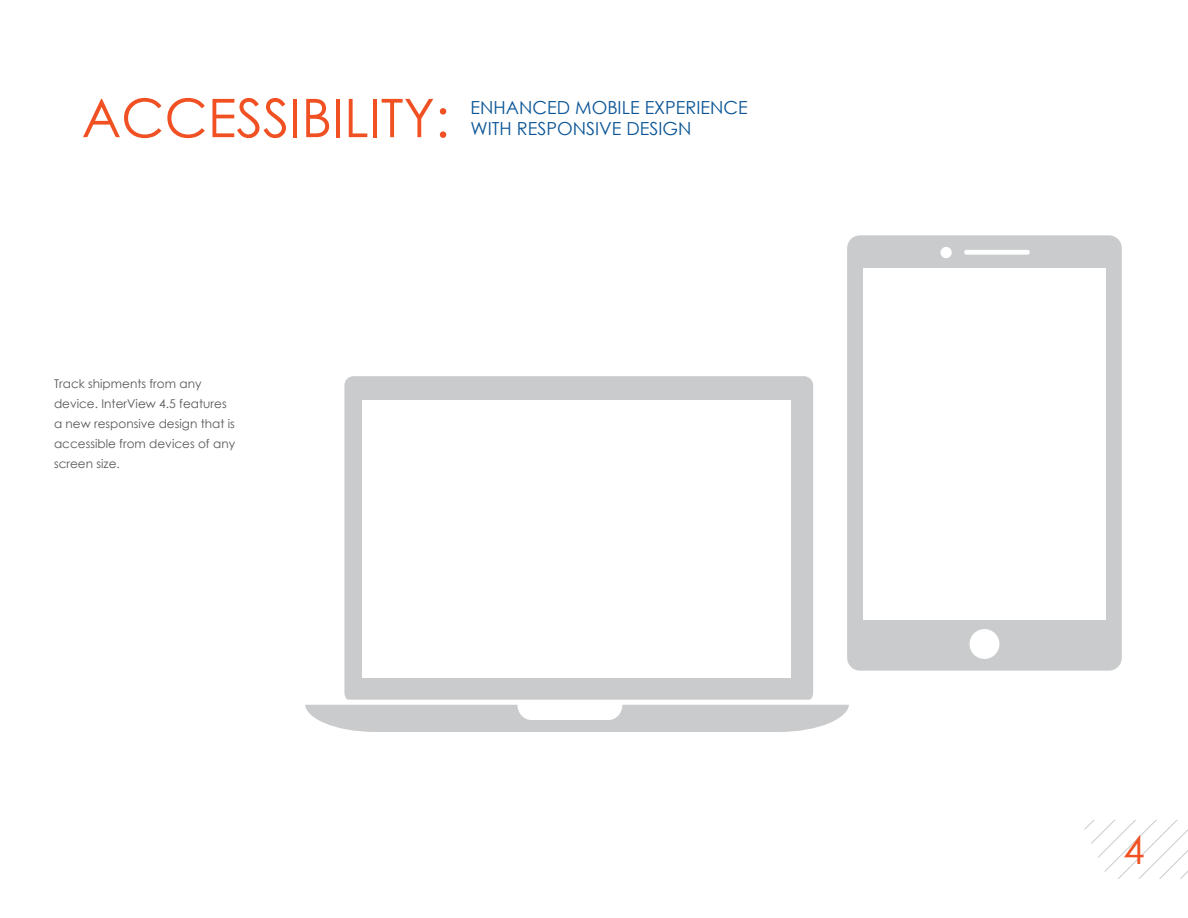
<style>
.page{position:relative;width:1188px;height:918px;background:#fff}
.page>*{position:absolute;margin:0;border:0;box-sizing:border-box;transform-origin:0 0}
.t1{font:53.25px "Century Gothic";color:#f05022}
.Body{font:39px "Century Gothic";color:#f05022}
.t2{font:18px/21.6px "Century Gothic";color:#0b5596}
.Body-2{font:12px/20.1px "Century Gothic";color:#57585a}
</style>
<div class="page">
<div style="left:344px;top:376px;width:469px;height:326px;background:#cacbcc;border-radius:9px"></div>
<svg style="left:305px;top:697px;width:544px;height:35px"></svg>
<div style="left:362px;top:401px;width:429px;height:277px;background:#fff"></div>
<div style="left:847px;top:235px;width:275px;height:436px;background:#cacbcc;border-radius:13px"></div>
<div style="left:964px;top:250px;width:66px;height:5px;background:#fff;border-radius:2px"></div>
<div style="left:940px;top:247px;width:12px;height:11px;background:#fff;border-radius:50%"></div>
<div style="left:970px;top:629px;width:29px;height:30px;background:#fff;border-radius:50%"></div>
<div style="left:863px;top:268px;width:243px;height:351px;background:#fff"></div>
<svg style="left:1084px;top:820px;width:104px;height:59px"></svg>
<p class="t1" style="left:82px;top:81px;width:370px">ACCESSIBILITY:</p>
<p class="t2" style="left:471px;top:96px;width:279px">ENHANCED MOBILE EXPERIENCE<br>WITH RESPONSIVE DESIGN</p>
<p class="Body-2" style="left:54px;top:373px;width:183px">Track shipments from any device. InterView 4.5 features a new responsive design that is accessible from devices of any screen size.</p>
<p class="Body" style="left:1123px;top:823px;width:23px">4</p>
</div>
